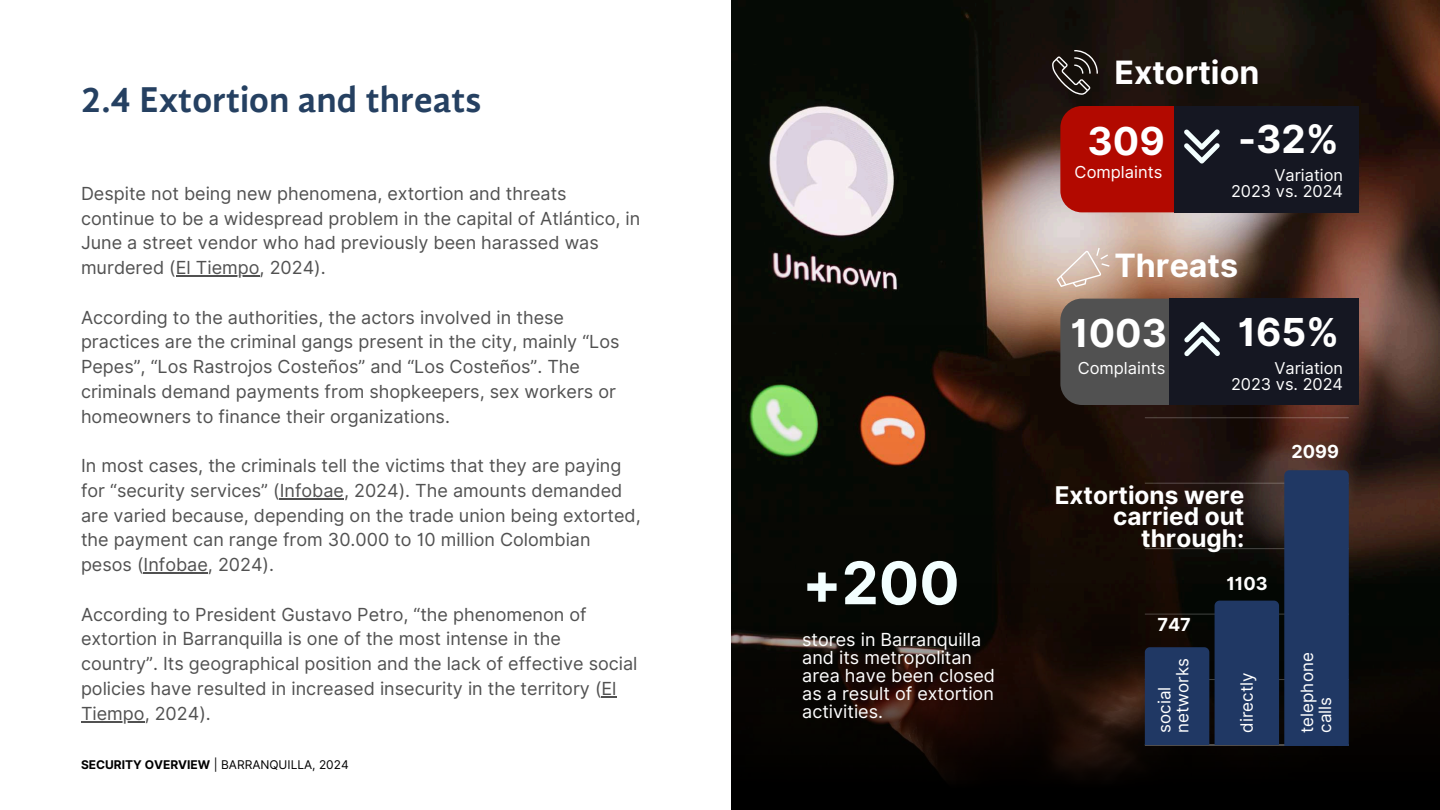
<style>
.page{position:relative;width:1440px;height:810px;background:#fff}
.page>*{position:absolute;margin:0;border:0;box-sizing:border-box;transform-origin:0 0}
.t1{font:700 58.8px "Inter";color:#f3ffff}
.t2{font:700 38.5px "Inter";color:#fff}
.t3{font:700 37px "Gandhi Sans";color:#254061}
.t4{font:700 32.1px "Inter";color:#fff}
.t5{font:700 24.4px/21.8px "Inter";color:#fff;text-align:right}
.t6{font:18px/24.8px "Inter";color:#515151}
.t7{font:18px/18px "Inter";color:#fff}
.t8{font:700 18px "Inter";color:#fff}
.t9{font:17px/18px "Inter";color:#fff}
.t10{font:16.5px "Inter";color:#fff}
.t11{font:16.3px/15.8px "Inter";color:#fff;text-align:right}
.t12{font:12px "Inter";color:#000}
.s1{font-weight:700}
</style>
<div class="page">
<img style="left:731px;top:0;width:709px;height:325px">
<img style="left:731px;top:325px;width:709px;height:485px">
<svg style="left:1052px;top:50px;width:46px;height:45px;background:#37322e"></svg>
<svg style="left:1056px;top:248px;width:54px;height:39px;background:#d9c4b8"></svg>
<div style="left:1060px;top:106px;width:299px;height:106px;background:#b20900;border-radius:22px"></div>
<div style="left:1175px;top:106px;width:184px;height:106px;background:#151722"></div>
<svg style="left:1184px;top:129px;width:36px;height:35px"></svg>
<div style="left:1060px;top:299px;width:299px;height:106px;background:#515151;border-radius:22px"></div>
<div style="left:1170px;top:299px;width:189px;height:106px;background:#151722"></div>
<svg style="left:1184px;top:322px;width:36px;height:34px"></svg>
<hr style="left:1145px;top:745px;width:204px;height:1px;background:#fff;opacity:.6">
<hr style="left:1145px;top:679px;width:204px;height:1px;background:#fff;opacity:.25">
<hr style="left:1145px;top:614px;width:204px;height:1px;background:#fff;opacity:.25">
<hr style="left:1145px;top:548px;width:204px;height:1px;background:#433f3c">
<hr style="left:1145px;top:483px;width:204px;height:1px;background:#483a37">
<hr style="left:1145px;top:418px;width:204px;height:1px;background:#fff;opacity:.25">
<div style="left:1145px;top:647px;width:64px;height:98px;background:#203864"></div>
<svg style="left:1215px;top:470px;width:134px;height:275px;background:#1e2e4d"></svg>
<hr style="left:176px;top:276px;width:84px;height:1px;background:#515151">
<hr style="left:280px;top:498px;width:64px;height:2px;background:#515151">
<hr style="left:144px;top:573px;width:64px;height:1px;background:#515151">
<svg style="left:602px;top:696px;width:15px;height:2px"></svg>
<hr style="left:81px;top:721px;width:64px;height:2px;background:#515151">
<h3 class="t3" style="left:81px;top:84px;width:402px">2.4 Extortion and threats</h3>
<p class="t6" style="left:81px;top:181px;width:561px">Despite not being new phenomena, extortion and threats continue to be a widespread problem in the capital of Atlántico, in June a street vendor who had previously been harassed was murdered (El Tiempo, 2024).</p>
<p class="t6" style="left:81px;top:305px;width:540px">According to the authorities, the actors involved in these practices are the criminal gangs present in the city, mainly “Los Pepes”, “Los Rastrojos Costeños” and “Los Costeños”. The criminals demand payments from shopkeepers, sex workers or homeowners to finance their organizations.</p>
<p class="t6" style="left:81px;top:453px;width:561px">In most cases, the criminals tell the victims that they are paying for “security services” (Infobae, 2024). The amounts demanded are varied because, depending on the trade union being extorted, the payment can range from 30.000 to 10 million Colombian pesos (Infobae, 2024).</p>
<p class="t6" style="left:81px;top:602px;width:558px">According to President Gustavo Petro, “the phenomenon of extortion in Barranquilla is one of the most intense in the country”. Its geographical position and the lack of effective social policies have resulted in increased insecurity in the territory (El Tiempo, 2024).</p>
<p class="t12" style="left:81px;top:758px;width:269px"><span class="s1">SECURITY OVERVIEW</span> | BARRANQUILLA, 2024</p>
<h1 class="t1" style="left:802px;top:548px;width:159px">+200</h1>
<p class="t7" style="left:802px;top:631px;width:194px">stores in Barranquilla and its metropolitan area have been closed as a result of extortion activities.</p>
<h3 class="t4" style="left:1114px;top:54px;width:146px">Extortion</h3>
<h2 class="t2" style="left:1088px;top:118px;width:79px">309</h2>
<p class="t10" style="left:1075px;top:162px;width:89px">Complaints</p>
<h2 class="t2" style="left:1238px;top:116px;width:102px">-32%</h2>
<p class="t11" style="left:1231px;top:167px;width:114px">Variation<br>2023 vs. 2024</p>
<h3 class="t4" style="left:1114px;top:246px;width:125px">Threats</h3>
<h2 class="t2" style="left:1070px;top:310px;width:98px">1003</h2>
<p class="t10" style="left:1078px;top:358px;width:89px">Complaints</p>
<h2 class="t2" style="left:1238px;top:309px;width:103px">165%</h2>
<p class="t11" style="left:1231px;top:360px;width:114px">Variation<br>2023 vs. 2024</p>
<p class="t8" style="left:1291px;top:440px;width:49px">2099</p>
<h3 class="t5" style="left:1055px;top:484px;width:191px">Extortions were carried out through:</h3>
<p class="t8" style="left:1157px;top:613px;width:35px">747</p>
<p class="t9" style="left:1155px;top:733px;width:76px;rotate:-90deg">social networks</p>
<p class="t8" style="left:1226px;top:573px;width:43px">1103</p>
<p class="t9" style="left:1238px;top:733px;width:62px;rotate:-90deg">directly</p>
<p class="t9" style="left:1298px;top:733px;width:82px;rotate:-90deg">telephone calls</p>
</div>
